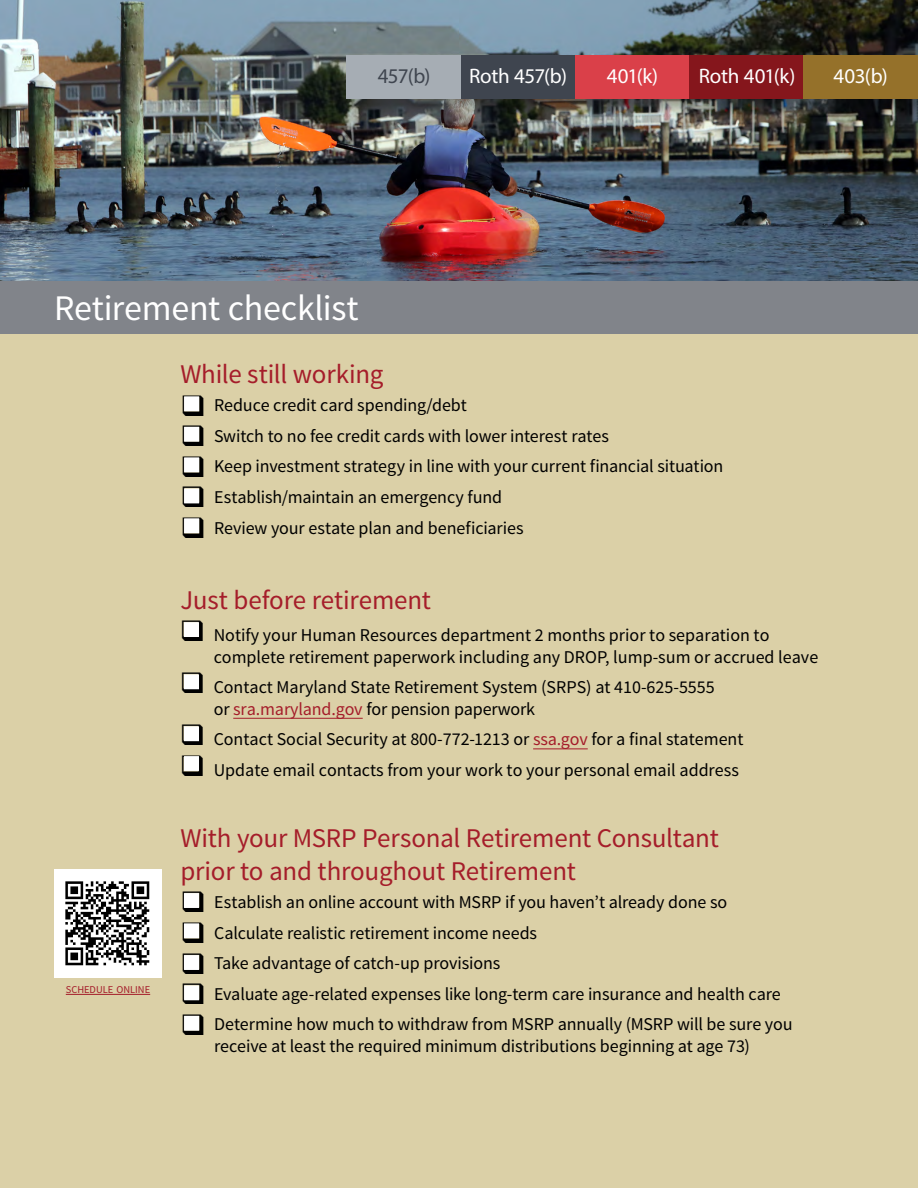
<style>
.page{position:relative;width:918px;height:1188px;background:#dbd0a7}
.page>*{position:absolute;margin:0;border:0;box-sizing:border-box;transform-origin:0 0}
.t1{font:36px "Source Sans Pro";letter-spacing:-.01em;color:#fff}
.t2{font:27px/32.4px "Source Sans Pro";letter-spacing:-.01em;color:#a51d2a}
.t3{font:21px "Myriad Pro";letter-spacing:-.01em;color:#fff}
.t4{font:21px "Myriad Pro";color:#3f454f}
.t5{font:18px/21.6px "Source Sans Pro";letter-spacing:-.005em;color:#000}
.t6{font:10.5px "Source Sans Pro";color:#a51d2a}
.s1{color:#a51d2a}
</style>
<div class="page">
<img style="left:0;top:0;width:918px;height:281px">
<div style="left:349px;top:57px;width:569px;height:60px;background:#000;opacity:.3"></div>
<div style="left:460px;top:55px;width:115px;height:44px;background:#3f454f"></div>
<div style="left:346px;top:55px;width:115px;height:44px;background:#a6adb4"></div>
<div style="left:575px;top:55px;width:114px;height:44px;background:#da4049"></div>
<div style="left:689px;top:55px;width:115px;height:44px;background:#85161c"></div>
<div style="left:804px;top:55px;width:114px;height:44px;background:#95712a"></div>
<div style="left:0;top:281px;width:918px;height:53px;background:#81848a"></div>
<img style="left:54px;top:869px;width:108px;height:108px">
<hr style="left:66px;top:994px;width:84px;height:1px;background:#a51d2a">
<hr style="left:233px;top:718px;width:130px;height:1px;background:#a51d2a">
<hr style="left:533px;top:748px;width:55px;height:1px;background:#a51d2a">
<svg style="left:184px;top:396px;width:16px;height:16px"></svg>
<svg style="left:184px;top:426px;width:16px;height:16px"></svg>
<svg style="left:184px;top:457px;width:16px;height:16px"></svg>
<svg style="left:184px;top:488px;width:16px;height:16px"></svg>
<svg style="left:184px;top:518px;width:16px;height:16px"></svg>
<svg style="left:184px;top:622px;width:15px;height:15px"></svg>
<svg style="left:184px;top:674px;width:15px;height:16px"></svg>
<svg style="left:184px;top:726px;width:15px;height:16px"></svg>
<svg style="left:184px;top:756px;width:15px;height:15px"></svg>
<svg style="left:184px;top:893px;width:15px;height:15px"></svg>
<svg style="left:184px;top:923px;width:15px;height:16px"></svg>
<svg style="left:184px;top:955px;width:15px;height:15px"></svg>
<svg style="left:184px;top:985px;width:16px;height:16px"></svg>
<svg style="left:184px;top:1015px;width:16px;height:16px"></svg>
<p class="t4" style="left:378px;top:63px;width:54px">457(b)</p>
<p class="t3" style="left:469px;top:63px;width:100px">Roth 457(b)</p>
<p class="t3" style="left:607px;top:63px;width:53px">401(k)</p>
<p class="t3" style="left:699px;top:63px;width:98px">Roth 401(k)</p>
<p class="t3" style="left:834px;top:63px;width:56px">403(b)</p>
<h1 class="t1" style="left:54px;top:286px;width:306px">Retirement checklist</h1>
<h2 class="t2" style="left:180px;top:358px;width:205px">While still working</h2>
<p class="t5" style="left:214px;top:395px;width:254px">Reduce credit card spending/debt</p>
<p class="t5" style="left:214px;top:425px;width:396px">Switch to no fee credit cards with lower interest rates</p>
<p class="t5" style="left:214px;top:456px;width:511px">Keep investment strategy in line with your current financial situation</p>
<p class="t5" style="left:214px;top:486px;width:290px">Establish/maintain an emergency fund</p>
<p class="t5" style="left:214px;top:517px;width:311px">Review your estate plan and beneficiaries</p>
<p class="t6" style="left:66px;top:983px;width:86px">SCHEDULE ONLINE</p>
<h2 class="t2" style="left:180px;top:584px;width:252px">Just before retirement</h2>
<p class="t5" style="left:214px;top:625px;width:606px">Notify your Human Resources department 2 months prior to separation to complete retirement paperwork including any DROP, lump-sum or accrued leave</p>
<p class="t5" style="left:214px;top:677px;width:503px">Contact Maryland State Retirement System (SRPS) at 410-625-5555 or <span class="s1">sra.maryland.gov</span> for pension paperwork</p>
<p class="t5" style="left:214px;top:724px;width:531px;line-height:30.6px">Contact Social Security at 800-772-1213 or <span class="s1">ssa.gov</span> for a final statement<br>Update email contacts from your work to your personal email address</p>
<h2 class="t2" style="left:180px;top:822px;width:540px">With your MSRP Personal Retirement Consultant prior to and throughout Retirement</h2>
<p class="t5" style="left:214px;top:891px;width:515px">Establish an online account with MSRP if you haven’t already done so</p>
<p class="t5" style="left:214px;top:922px;width:325px">Calculate realistic retirement income needs</p>
<p class="t5" style="left:214px;top:953px;width:288px">Take advantage of catch-up provisions</p>
<p class="t5" style="left:214px;top:983px;width:568px">Evaluate age-related expenses like long-term care insurance and health care</p>
<p class="t5" style="left:214px;top:1014px;width:580px">Determine how much to withdraw from MSRP annually (MSRP will be sure you receive at least the required minimum distributions beginning at age 73)</p>
</div>
